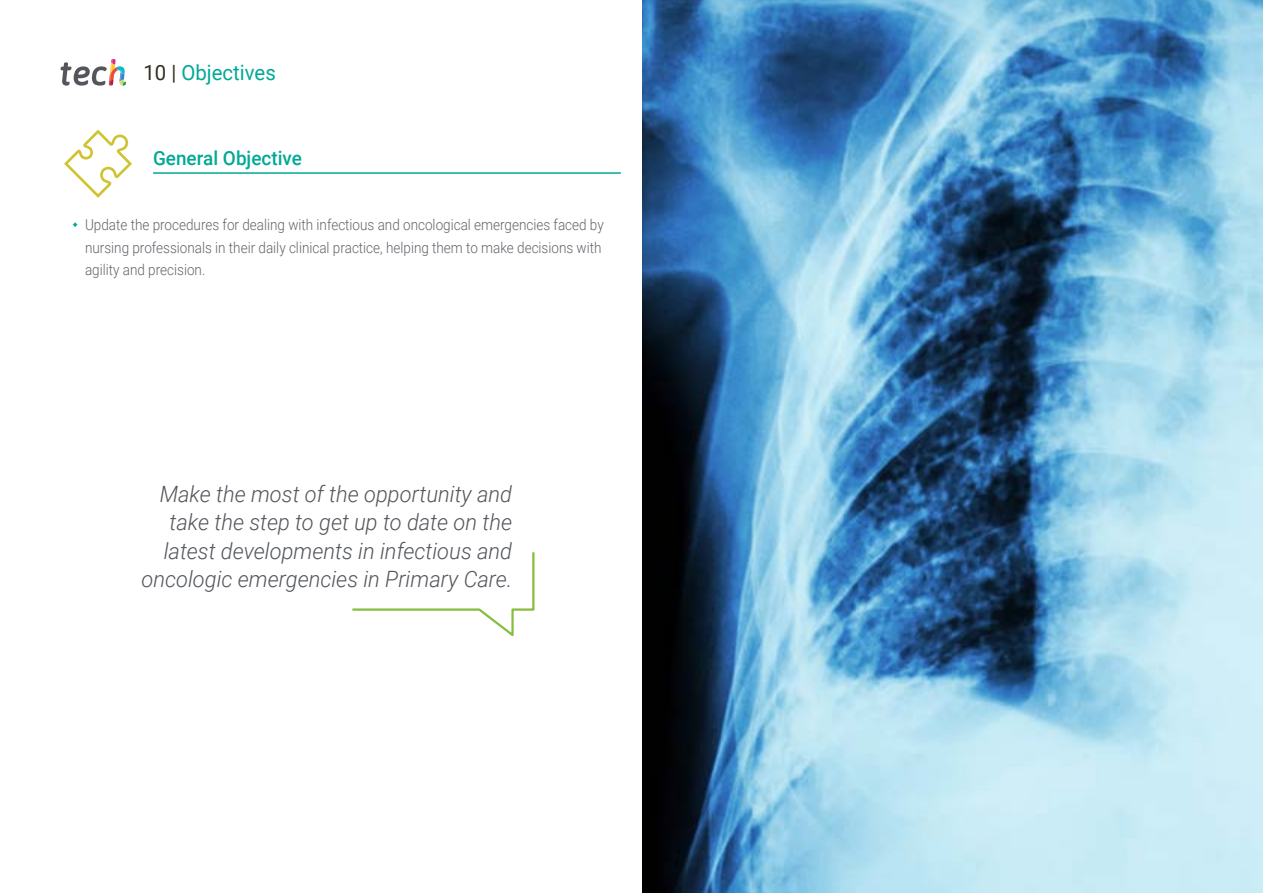
<style>
.page{position:relative;width:1263px;height:893px;background:#fff}
.page>*{position:absolute;margin:0;border:0;box-sizing:border-box;transform-origin:0 0}
.t1{font:italic 300 22.5px/28.5px "Roboto";color:#52555b;text-align:right}
.t2{font:21px "Roboto";color:#00a996}
.t3{font:500 19.5px "Roboto";color:#00a996}
.t4{font:300 15px/22.5px "Roboto";color:#61646a;scale:.9 1}
.s1{color:#312e20}
</style>
<div class="page">
<hr style="left:153px;top:173px;width:468px;height:1px;background:#00a996">
<svg style="left:64px;top:130px;width:68px;height:68px"></svg>
<img style="left:642px;top:0;width:621px;height:893px">
<svg style="left:352px;top:552px;width:183px;height:84px"></svg>
<svg style="left:61px;top:59px;width:65px;height:27px"></svg>
<h2 class="t2" style="left:144px;top:57px;width:134px"><span class="s1">10 |</span> Objectives</h2>
<h3 class="t3" style="left:153px;top:144px;width:150px">General Objective</h3>
<p class="t4" style="left:85px;top:213px;width:578px">Update the procedures for dealing with infectious and oncological emergencies faced by nursing professionals in their daily clinical practice, helping them to make decisions with agility and precision.</p>
<h1 class="t1" style="left:141px;top:479px;width:372px">Make the most of the opportunity and take the step to get up to date on the latest developments in infectious and oncologic emergencies in Primary Care.</h1>
</div>
